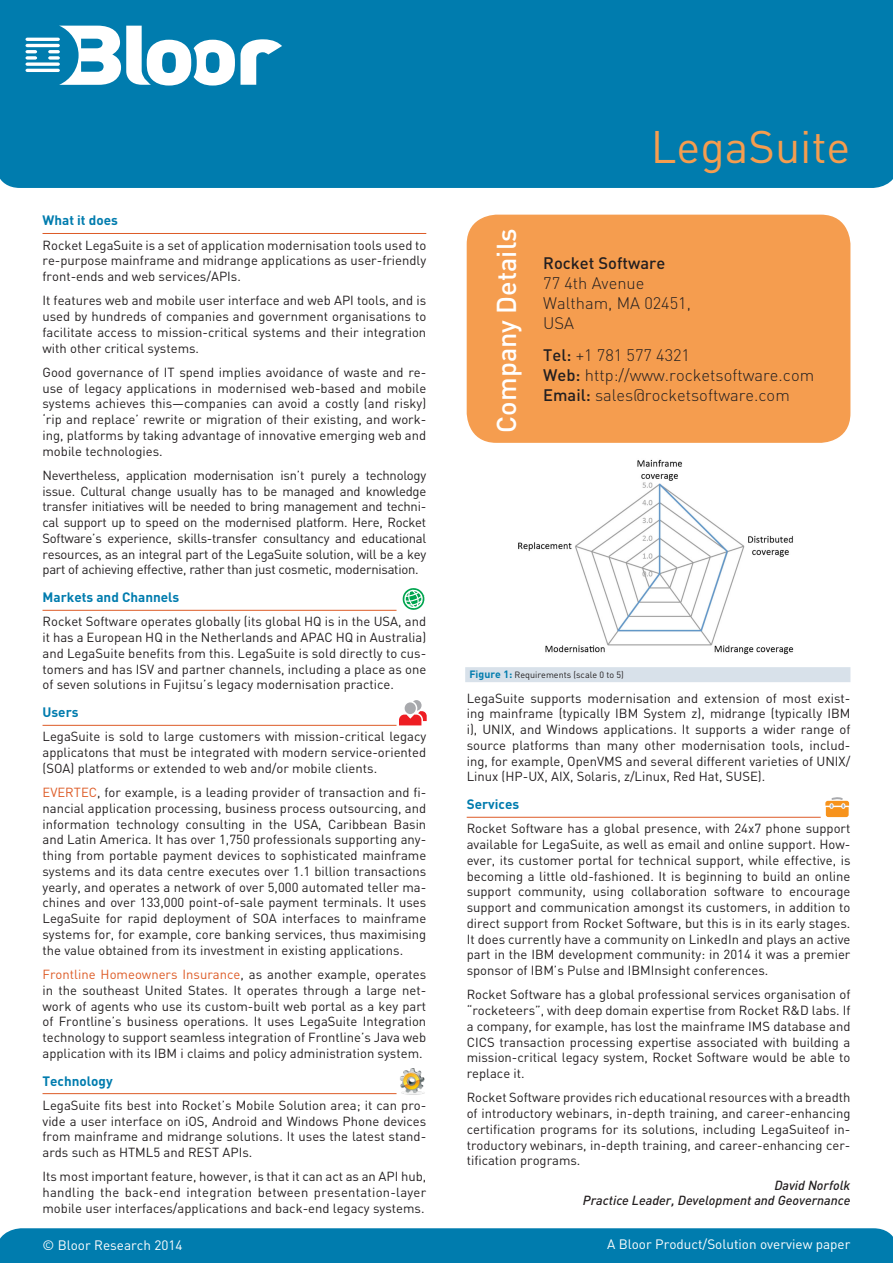
<style>
.page{position:relative;width:893px;height:1263px;background:#fff}
.page>*{position:absolute;margin:0;border:0;box-sizing:border-box;transform-origin:0 0}
.t1{font:45px "DIN";color:#f59d4f}
.Company_Head{font:500 27px "DIN";color:#fff}
.Company_details{font:300 16.5px "DIN";color:#231f20}
.Company_address{font:300 16.5px/19.8px "DIN";color:#231f20}
.t2{font:13.5px "DIN";color:#fff}
.Header_2_with_icon{font:700 13.5px "DIN";color:#007cae}
.Header_2_without_ico{font:700 13.5px "DIN";color:#007cae}
.Body{font:13.05px/15.8px "DIN";color:#231f20;text-align:justify}
.Body-2{font:italic 500 13.05px/15.8px "DINOT";color:#231f20;text-align:right}
.t3{font:9px "DIN";color:#231f20}
.s1{color:#dd5b26}
.s2{font-weight:500}
.s3{font-weight:700;font-size:10.5px;color:#007cae}
</style>
<div class="page">
<div style="left:0;top:1228px;width:893px;height:35px;background:#007cae"></div>
<div style="left:0;top:0;width:893px;height:188px;background:#007cae"></div>
<svg style="left:241px;top:39px;width:41px;height:46px"></svg>
<hr style="left:26px;top:69px;width:34px;height:3px;background:#fff;border-radius:2px">
<svg style="left:26px;top:62px;width:34px;height:4px"></svg>
<svg style="left:26px;top:56px;width:11px;height:4px"></svg>
<svg style="left:26px;top:50px;width:11px;height:3px"></svg>
<hr style="left:26px;top:44px;width:34px;height:3px;background:#fff;border-radius:2px">
<hr style="left:26px;top:38px;width:34px;height:3px;background:#fff;border-radius:2px">
<svg style="left:48px;top:26px;width:187px;height:60px"></svg>
<img style="left:518px;top:459px;width:276px;height:196px">
<div style="left:465px;top:667px;width:385px;height:15px;background:#d8e1ea"></div>
<div style="left:467px;top:215px;width:383px;height:228px;background:#f59d4f;border-radius:30px"></div>
<hr style="left:467px;top:817px;width:354px;height:1px;background:#dd5b26">
<svg style="left:825px;top:797px;width:24px;height:20px"></svg>
<hr style="left:43px;top:233px;width:383px;height:1px;background:#dd5b26">
<hr style="left:43px;top:610px;width:353px;height:1px;background:#dd5b26">
<hr style="left:43px;top:725px;width:353px;height:1px;background:#dd5b26">
<hr style="left:43px;top:1093px;width:353px;height:1px;background:#dd5b26">
<svg style="left:402px;top:588px;width:22px;height:22px"></svg>
<svg style="left:399px;top:700px;width:28px;height:25px"></svg>
<div style="left:405px;top:702px;width:11px;height:12px;background:#a8a9ad;border-radius:50%"></div>
<img style="left:400px;top:1068px;width:25px;height:26px">
<p class="Header_2_without_ico" style="left:43px;top:212px;width:77px">What it does</p>
<p class="Body" style="left:43px;top:237px;width:385px">Rocket LegaSuite is a set of application modernisation tools used to re-purpose mainframe and midrange applications as user-friendly front-ends and web services/APIs.</p>
<p class="Body" style="left:43px;top:293px;width:385px">It features web and mobile user interface and web API tools, and is used by hundreds of companies and government organisations to facilitate access to mission-critical systems and their integration with other critical systems.</p>
<p class="Body" style="left:43px;top:364px;width:385px">Good governance of IT spend implies avoidance of waste and re&shy;use of legacy applications in modernised web-based and mobile systems achieves this—companies can avoid a costly (and risky) ‘rip and replace’ rewrite or migration of their existing, and work&shy;ing, platforms by taking advantage of innovative emerging web and mobile technologies.</p>
<p class="Body" style="left:43px;top:467px;width:385px">Nevertheless, application modernisation isn’t purely a technology issue. Cultural change usually has to be managed and knowledge transfer initiatives will be needed to bring management and techni&shy;cal support up to speed on the modernised platform. Here, Rocket Software’s experience, skills-transfer consultancy and educational resources, as an integral part of the LegaSuite solution, will be a key part of achieving effective, rather than just cosmetic, modernisation.</p>
<p class="Header_2_with_icon" style="left:43px;top:589px;width:138px">Markets and Channels</p>
<p class="Body" style="left:43px;top:614px;width:385px">Rocket Software operates globally (its global HQ is in the USA, and it has a European HQ in the Netherlands and APAC HQ in Australia) and LegaSuite benefits from this. LegaSuite is sold directly to cus&shy;tomers and has ISV and partner channels, including a place as one of seven solutions in Fujitsu’s legacy modernisation practice.</p>
<p class="Header_2_with_icon" style="left:43px;top:704px;width:38px">Users</p>
<p class="Body" style="left:43px;top:729px;width:385px">LegaSuite is sold to large customers with mission-critical legacy applicatons that must be integrated with modern service-oriented (SOA) platforms or extended to web and/or mobile clients.</p>
<p class="Body" style="left:43px;top:785px;width:385px"><span class="s1">EVERTEC</span>, for example, is a leading provider of transaction and fi&shy;nancial application processing, business process outsourcing, and information technology consulting in the USA, Caribbean Basin and Latin America. It has over 1,750 professionals supporting any&shy;thing from portable payment devices to sophisticated mainframe systems and its data centre executes over 1.1 billion transactions yearly, and operates a network of over 5,000 automated teller ma&shy;chines and over 133,000 point-of-sale payment terminals. It uses LegaSuite for rapid deployment of SOA interfaces to mainframe systems for, for example, core banking services, thus maximising the value obtained from its investment in existing applications.</p>
<p class="Body" style="left:43px;top:966px;width:385px"><span class="s1">Frontline Homeowners Insurance</span>, as another example, operates in the southeast United States. It operates through a large net&shy;work of agents who use its custom-built web portal as a key part of Frontline’s business operations. It uses LegaSuite Integration technology to support seamless integration of Frontline’s Java web application with its IBM i claims and policy administration system.</p>
<p class="Header_2_with_icon" style="left:43px;top:1073px;width:72px">Technology</p>
<p class="Body" style="left:43px;top:1097px;width:385px">LegaSuite fits best into Rocket’s Mobile Solution area; it can pro&shy;vide a user interface on iOS, Android and Windows Phone devices from mainframe and midrange solutions. It uses the latest stand&shy;ards such as HTML5 and REST APIs.</p>
<p class="Body" style="left:43px;top:1169px;width:385px">Its most important feature, however, is that it can act as an API hub, handling the back-end integration between presentation-layer mobile user interfaces/applications and back-end legacy systems.</p>
<p class="t1" style="left:651px;top:121px;width:201px">LegaSuite</p>
<p class="Company_Head" style="left:491px;top:432px;width:205px;rotate:-90deg">Company Details</p>
<p class="Company_address" style="left:543px;top:254px;width:149px"><span class="s2">Rocket Software<br></span>77 4th Avenue<br>Waltham, MA 02451,<br>USA</p>
<p class="Company_details" style="left:543px;top:346px;width:148px"><span class="s2">Tel:</span> +1 781 577 4321</p>
<p class="Company_details" style="left:543px;top:366px;width:272px"><span class="s2">Web:</span> http://www.rocketsoftware.com</p>
<p class="Company_details" style="left:543px;top:386px;width:248px"><span class="s2">Email:</span> sales@rocketsoftware.com</p>
<p class="t3" style="left:469px;top:669px;width:156px"><span class="s3">Figure 1:</span> Requirements (scale 0 to 5)</p>
<p class="Body" style="left:467px;top:690px;width:385px">LegaSuite supports modernisation and extension of most exist&shy;ing mainframe (typically IBM System z), midrange (typically IBM i), UNIX, and Windows applications. It supports a wider range of source platforms than many other modernisation tools, includ&shy;ing, for example, OpenVMS and several different varieties of UNIX/ Linux (HP-UX, AIX, Solaris, z/Linux, Red Hat, SUSE).</p>
<p class="Header_2_with_icon" style="left:467px;top:796px;width:54px">Services</p>
<p class="Body" style="left:467px;top:821px;width:385px">Rocket Software has a global presence, with 24x7 phone support available for LegaSuite, as well as email and online support. How&shy;ever, its customer portal for technical support, while effective, is becoming a little old-fashioned. It is beginning to build an online support community, using collaboration software to encourage support and communication amongst its customers, in addition to direct support from Rocket Software, but this is in its early stages.<br>It does currently have a community on LinkedIn and plays an active part in the IBM development community: in 2014 it was a premier sponsor of IBM’s Pulse and IBMInsight conferences.</p>
<p class="Body" style="left:467px;top:987px;width:385px">Rocket Software has a global professional services organisation of “rocketeers”, with deep domain expertise from Rocket R&amp;D labs. If a company, for example, has lost the mainframe IMS database and CICS transaction processing expertise associated with building a mission-critical legacy system, Rocket Software would be able to replace it.</p>
<p class="Body" style="left:467px;top:1090px;width:385px">Rocket Software provides rich educational resources with a breadth of introductory webinars, in-depth training, and career-enhancing certification programs for its solutions, including LegaSuiteof in&shy;troductory webinars, in-depth training, and career-enhancing cer&shy;tification programs.</p>
<p class="Body-2" style="left:583px;top:1176px;width:269px">David Norfolk<br>Practice Leader, Development and Geovernance</p>
<p class="t2" style="left:43px;top:1237px;width:142px">© Bloor Research 2014</p>
<p class="t2" style="left:607px;top:1236px;width:245px">A Bloor Product/Solution overview paper</p>
</div>
